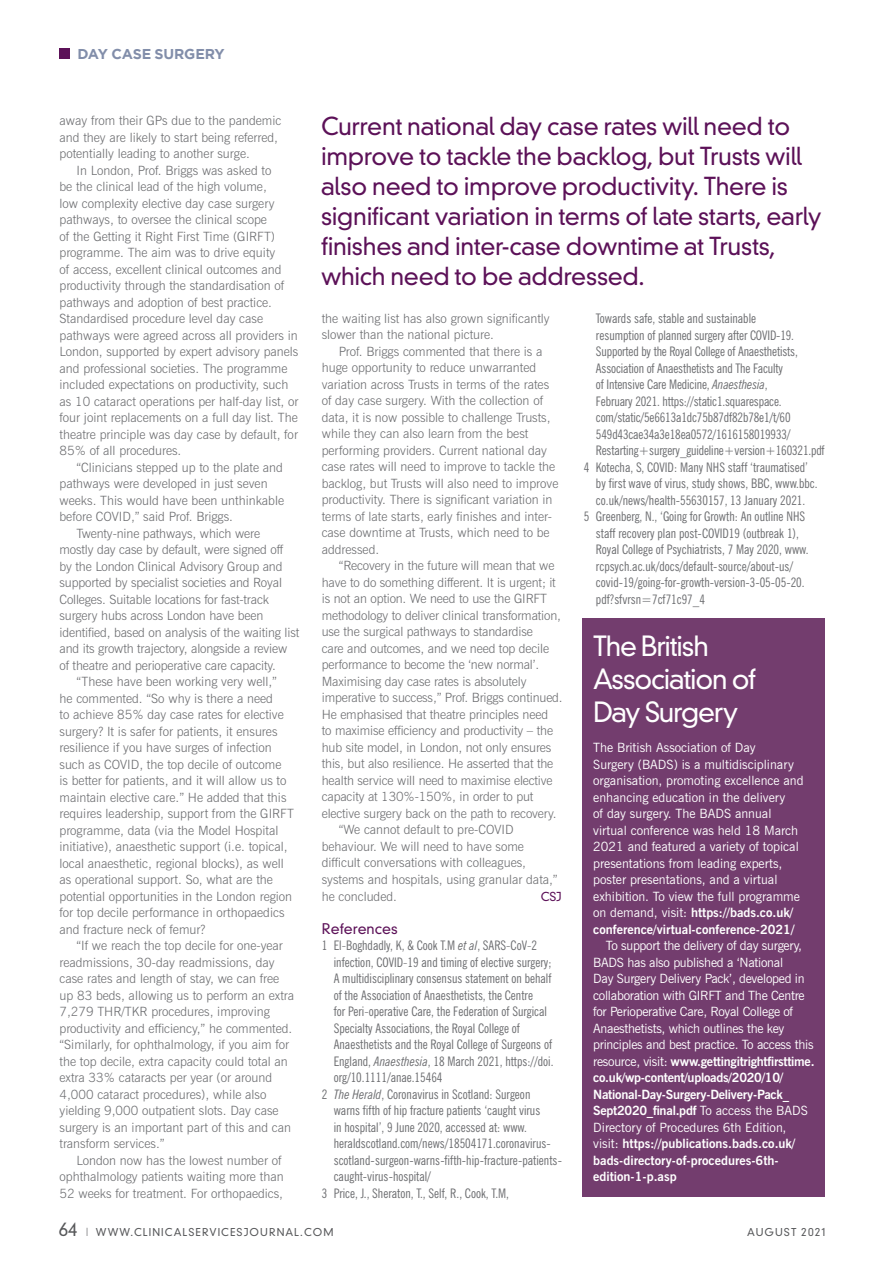
<style>
.page{position:relative;width:893px;height:1263px;background:#fff}
.page>*{position:absolute;margin:0;border:0;box-sizing:border-box;transform-origin:0 0}
._9_Feat_Box_Head{font:300 27px/33px "DIN Neuzeit Grotesk";letter-spacing:-.05em;color:#fff}
._8_Feat_Quote{font:300 24px/30px "DIN Neuzeit Grotesk";letter-spacing:-.015em;color:#5c1158}
.t1{font:700 14.25px "Gotham";letter-spacing:-.015em;color:#828eaa}
._5_Feat_Xhead{font:300 14.25px "DIN Neuzeit Grotesk";color:#5c1158}
._6_Feat_Reference{font:condensed 13.2px/16.5px "News Gothic BT";color:#6c6d70}
._4_Feat_Text_indent{font:300 12.75px/16.5px "News Gothic BT";color:#6c6d70}
._11_Feat_Box_Indent{font:12.75px/16.5px "News Gothic BT";letter-spacing:-.02em;color:#fff}
._10_Feat_Box_Full_ou{font:12.75px/16.5px "News Gothic BT";color:#fff}
._4_Feat_Text_indent-2{font:300 12px "DIN Neuzeit Grotesk";color:#5c1158}
.t2{font:300 10.5px "DIN Neuzeit Grotesk";letter-spacing:.1em;color:#57585a}
.s1{font-family:"Helvetica";font-weight:300;font-stretch:normal}
.s2{font-style:italic}
.s3{font-weight:700}
.s4{font-size:18px}
.s5{font-family:"Gotham";font-size:11.25px}
.s6{font-size:10.8px}
</style>
<div class="page">
<div style="left:60px;top:48px;width:10px;height:11px;background:#5c1158"></div>
<div style="left:583px;top:619px;width:242px;height:578px;background:#733d6e"></div>
<p class="t1" style="left:78px;top:45px;width:149px">DAY CASE SURGERY</p>
<p class="_4_Feat_Text_indent" style="left:60px;top:112px;width:223px">away from their GPs due to the pandemic and they are likely to start being referred, potentially leading to another surge.</p>
<p class="_4_Feat_Text_indent" style="left:60px;top:162px;width:240px;text-indent:17px">In London, Prof. Briggs was asked to<br>be the clinical lead of the high volume,<br>low complexity elective day case surgery pathways, to oversee the clinical scope<br>of the Getting it Right First Time (GIRFT) programme. The aim was to drive equity<br>of access, excellent clinical outcomes and productivity through the standardisation of pathways and adoption of best practice.<br>Standardised procedure level day case pathways were agreed across all providers in London, supported by expert advisory panels and professional societies. The programme included expectations on productivity, such as 10 cataract operations per half-day list, or four joint replacements on a full day list. The theatre principle was day case by default, for 85% of all procedures.</p>
<p class="_4_Feat_Text_indent" style="left:60px;top:459px;width:226px;text-indent:17px">“Clinicians stepped up to the plate and pathways were developed in just seven weeks. This would have been unthinkable before COVID,” said Prof. Briggs.</p>
<p class="_4_Feat_Text_indent" style="left:60px;top:525px;width:241px;text-indent:17px">Twenty-nine pathways, which were<br>mostly day case by default, were signed off<br>by the London Clinical Advisory Group and supported by specialist societies and Royal Colleges. Suitable locations for fast-track surgery hubs across London have been identified, based on analysis of the waiting list and its growth trajectory, alongside a review of theatre and perioperative care capacity.</p>
<p class="_4_Feat_Text_indent" style="left:60px;top:673px;width:236px;text-indent:17px">“These have been working very well,”<br>he commented. “So why is there a need<br>to achieve 85% day case rates for elective surgery? It is safer for patients, it ensures resilience if you have surges of infection such as COVID, the top decile of outcome<br>is better for patients, and it will allow us to maintain elective care.” He added that this requires leadership, support from the GIRFT programme, data (via the Model Hospital initiative), anaesthetic support (i.e. topical, local anaesthetic, regional blocks), as well as operational support. So, what are the potential opportunities in the London region for top decile performance in orthopaedics and fracture neck of femur?</p>
<p class="_4_Feat_Text_indent" style="left:60px;top:937px;width:236px;text-indent:17px">“If we reach the top decile for one-year readmissions, 30-day readmissions, day case rates and length of stay, we can free up 83 beds, allowing us to perform an extra 7,279 THR/TKR procedures, improving productivity and efficiency,” he commented. “Similarly, for ophthalmology, if you aim for the top decile, extra capacity could total an extra 33% cataracts per year (or around 4,000 cataract procedures), while also yielding 9,000 outpatient slots. Day case surgery is an important part of this and can transform services.”</p>
<p class="_4_Feat_Text_indent" style="left:60px;top:1152px;width:226px;text-indent:17px">London now has the lowest number of ophthalmology patients waiting more than<br>52 weeks for treatment. For orthopaedics,</p>
<p class="_8_Feat_Quote" style="left:321px;top:111px;width:502px">Current national day case rates will need to improve to tackle the backlog, but Trusts will also need to improve productivity. There is significant variation in terms of late starts, early finishes and inter-case downtime at Trusts, which need to be addressed.</p>
<p class="_4_Feat_Text_indent" style="left:322px;top:310px;width:229px">the waiting list has also grown significantly slower than the national picture.</p>
<p class="_4_Feat_Text_indent" style="left:322px;top:343px;width:238px;text-indent:17px">Prof. Briggs commented that there is a huge opportunity to reduce unwarranted variation across Trusts in terms of the rates of day case surgery. With the collection of data, it is now possible to challenge Trusts, while they can also learn from the best performing providers. Current national day case rates will need to improve to tackle the backlog, but Trusts will also need to improve productivity. There is significant variation in terms of late starts, early finishes and inter&shy;case downtime at Trusts, which need to be addressed.</p>
<p class="_4_Feat_Text_indent" style="left:322px;top:558px;width:242px;text-indent:17px">“Recovery in the future will mean that we have to do something different. It is urgent; it is not an option. We need to use the GIRFT methodology to deliver clinical transformation, use the surgical pathways to standardise<br>care and outcomes, and we need top decile performance to become the ‘new normal’.<br>Maximising day case rates is absolutely imperative to success,” Prof. Briggs continued.<br>He emphasised that theatre principles need<br>to maximise efficiency and productivity – the hub site model, in London, not only ensures this, but also resilience. He asserted that the health service will need to maximise elective capacity at 130%-150%, in order to put elective surgery back on the path to recovery.</p>
<p class="_4_Feat_Text_indent" style="left:322px;top:822px;width:237px;text-indent:17px">“We cannot default to pre-COVID behaviour. We will need to have some difficult conversations with colleagues, systems and hospitals, using granular data,” he concluded.</p>
<p class="_4_Feat_Text_indent-2" style="left:541px;top:889px;width:22px">CSJ</p>
<p class="_5_Feat_Xhead" style="left:322px;top:920px;width:78px">References</p>
<p class="_6_Feat_Reference" style="left:334px;top:937px;width:221px;text-indent:-12px">1 El<span class="s1">‐</span>Boghdadly, K, &amp; Cook T.M <span class="s2">et al</span>, SARS<span class="s1">‐</span>CoV<span class="s1">‐</span>2 infection, COVID<span class="s1">‐</span>19 and timing of elective surgery; A multidisciplinary consensus statement on behalf of the Association of Anaesthetists, the Centre<br>for Peri<span class="s1">‐</span>operative Care, the Federation of Surgical Specialty Associations, the Royal College of Anaesthetists and the Royal College of Surgeons of England, <span class="s2">Anaesthesia</span>, 18 March 2021, https://doi. org/10.1111/anae.15464</p>
<p class="_6_Feat_Reference" style="left:334px;top:1085px;width:230px;text-indent:-12px">2 <span class="s2">The Herald</span>, Coronavirus in Scotland: Surgeon<br>warns fifth of hip fracture patients ‘caught virus<br>in hospital’, 9 June 2020, accessed at: www. heraldscotland.com/news/18504171.coronavirus&shy;scotland-surgeon-warns-fifth-hip-fracture-patients&shy;caught-virus-hospital/</p>
<p class="_6_Feat_Reference" style="left:322px;top:1184px;width:189px">3 Price, J., Sheraton, T., Self, R., Cook, T.M,</p>
<p class="_6_Feat_Reference" style="left:596px;top:310px;width:230px">Towards safe, stable and sustainable<br>resumption of planned surgery after COVID-19.<br>Supported by the Royal College of Anaesthetists, Association of Anaesthetists and The Faculty<br>of Intensive Care Medicine, <span class="s2">Anaesthesia</span>,<br>February 2021. https://static1.squarespace. com/static/5e6613a1dc75b87df82b78e1/t/60<br>549d43cae34a3e18ea0572/1616158019933/ Restarting+surgery_guideline+version+160321.pdf</p>
<p class="_6_Feat_Reference" style="left:596px;top:458px;width:223px;text-indent:-12px">4 Kotecha, S, COVID: Many NHS staff ‘traumatised’ by first wave of virus, study shows, BBC, www.bbc. co.uk/news/health-55630157, 13 January 2021.</p>
<p class="_6_Feat_Reference" style="left:596px;top:508px;width:214px;text-indent:-12px">5 Greenberg, N., ‘Going for Growth: An outline NHS staff recovery plan post-COVID19 (outbreak 1), Royal College of Psychiatrists, 7 May 2020, www. rcpsych.ac.uk/docs/default-source/about-us/ covid-19/going-for-growth-version-3-05-05-20. pdf?sfvrsn=7cf71c97_4</p>
<p class="_9_Feat_Box_Head" style="left:593px;top:629px;width:164px">The British<br>Association of<br>Day Surgery</p>
<p class="_10_Feat_Box_Full_ou" style="left:593px;top:739px;width:212px">The British Association of Day<br>Surgery (BADS) is a multidisciplinary organisation, promoting excellence and enhancing education in the delivery<br>of day surgery. The BADS annual virtual conference was held 18 March 2021 and featured a variety of topical presentations from leading experts, poster presentations, and a virtual exhibition. To view the full programme on demand, visit: <span class="s3">https://bads.co.uk/ conference/virtual-conference-2021/</span></p>
<p class="_11_Feat_Box_Indent" style="left:593px;top:937px;width:223px;text-indent:13px">To support the delivery of day surgery, BADS has also published a ‘National<br>Day Surgery Delivery Pack’, developed in collaboration with GIRFT and The Centre for Perioperative Care, Royal College of Anaesthetists, which outlines the key principles and best practice. To access this resource, visit: <span class="s3">www.gettingitrightfirsttime. co.uk/wp-content/uploads/2020/10/ National-Day-Surgery-Delivery-Pack_ Sept2020_final.pdf</span> To access the BADS Directory of Procedures 6th Edition, visit: <span class="s3">https://publications.bads.co.uk/ bads-directory-of-procedures-6th&shy;edition-1-p.asp</span></p>
<p class="t2" style="left:59px;top:1225px;width:276px"><span class="s4">64</span> <span class="s5">l</span> WWW.CLINICALSERVICESJOURNAL.COM</p>
<p class="t2" style="left:747px;top:1225px;width:80px">AUGUST <span class="s6">2021</span></p>
</div>
